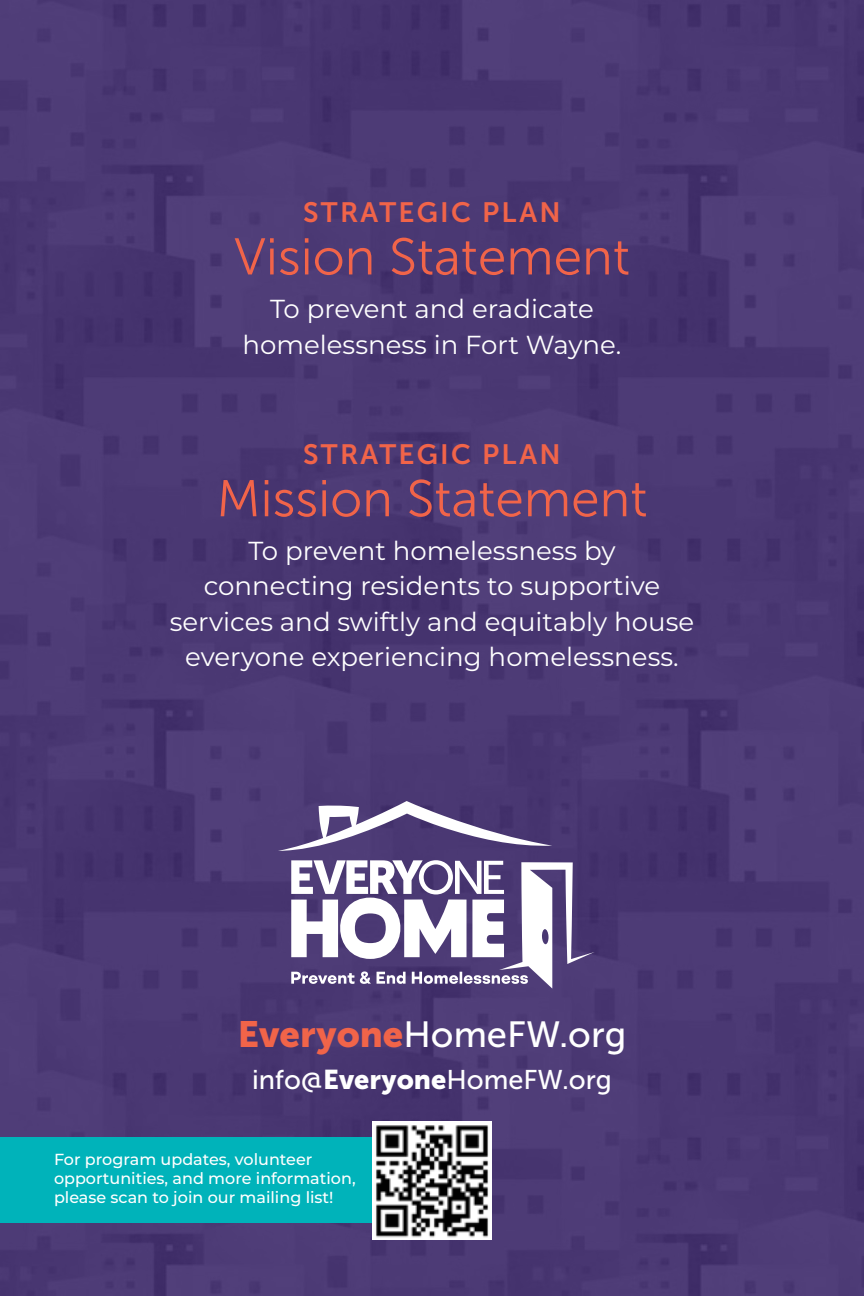
<style>
.page{position:relative;width:864px;height:1296px;background:#4b3974}
.page>*{position:absolute;margin:0;border:0;box-sizing:border-box;transform-origin:0 0}
.t1{font:51.6px "Museo Sans 300";color:#f16449}
.t2{font:36.4px "Museo Sans 500";color:#fff}
.t3{font:27.8px "Museo Sans 700";letter-spacing:.08em;color:#f16449}
.t4{font:27px "Museo Sans 500";color:#fff}
.t5{font:26px/35.4px "Montserrat";color:#fff;text-align:center}
.t6{font:500 16px/19.2px "Montserrat";color:#fff}
.s1{font-family:"Museo Sans 900";color:#f16449}
.s2{font-family:"Museo Sans 900"}
</style>
<div class="page">
<svg style="left:278px;top:801px;width:274px;height:50px"></svg>
<svg style="left:291px;top:860px;width:304px;height:129px"></svg>
<div style="left:0;top:1137px;width:398px;height:86px;background:#00b3ba"></div>
<img style="left:373px;top:1121px;width:118px;height:118px">
<p class="t3" style="left:303px;top:197px;width:259px">STRATEGIC PLAN</p>
<h1 class="t1" style="left:234px;top:229px;width:397px">Vision Statement</h1>
<p class="t5" style="left:243px;top:290px;width:380px">To prevent and eradicate homelessness in Fort Wayne.</p>
<p class="t3" style="left:303px;top:439px;width:259px">STRATEGIC PLAN</p>
<h1 class="t1" style="left:217px;top:471px;width:432px">Mission Statement</h1>
<p class="t5" style="left:170px;top:532px;width:526px">To prevent homelessness by<br>connecting residents to supportive services and swiftly and equitably house everyone experiencing homelessness.</p>
<h2 class="t2" style="left:238px;top:1014px;width:390px"><span class="s1">Everyone</span>HomeFW.org</h2>
<p class="t4" style="left:252px;top:1065px;width:362px">info@<span class="s2">Everyone</span>HomeFW.org</p>
<p class="t6" style="left:54px;top:1149px;width:303px">For program updates, volunteer opportunities, and more information, please scan to join our mailing list!</p>
</div>
